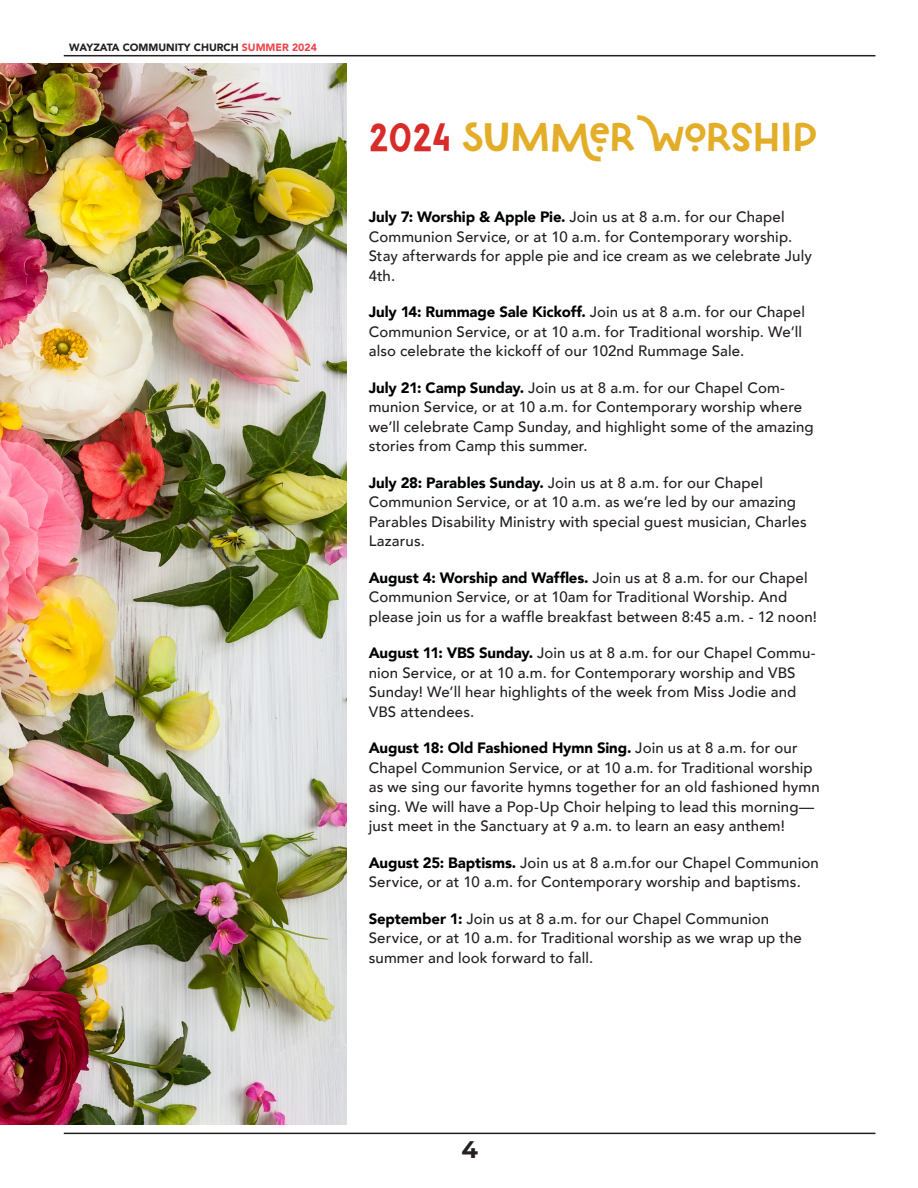
<style>
.page{position:relative;width:918px;height:1188px;background:#fff}
.page>*{position:absolute;margin:0;border:0;box-sizing:border-box;transform-origin:0 0}
.body_1{font:40.5px "Kocha Clean";letter-spacing:-.01em;color:#e3ad27}
.body_1-2{font:700 24px "Montserrat";color:#231f20}
.body_1-3{font:500 15px/19.5px "Avenir";letter-spacing:.01em;color:#231f20}
.t1{font:900 10.5px "Avenir";color:#231f20}
.s1{color:#ec464d}
.s2{color:#d82c2a}
.s3{font-weight:900;color:#000302}
</style>
<div class="page">
<hr style="left:64px;top:55px;width:811px;height:1px;background:#231f20">
<hr style="left:64px;top:1133px;width:811px;height:1px;background:#231f20">
<img style="left:0;top:64px;width:346px;height:1060px">
<p class="t1" style="left:69px;top:38px;width:249px">WAYZATA COMMUNITY CHURCH <span class="s1">SUMMER 2024</span></p>
<p class="body_1" style="left:369px;top:108px;width:450px"><span class="s2">2024</span> SUMMER WORSHIP</p>
<p class="body_1-3" style="left:369px;top:206px;width:445px"><span class="s3">July 7: Worship &amp; Apple Pie.</span> Join us at 8 a.m. for our Chapel Communion Service, or at 10 a.m. for Contemporary worship.<br>Stay afterwards for apple pie and ice cream as we celebrate July 4th.</p>
<p class="body_1-3" style="left:369px;top:301px;width:438px"><span class="s3">July 14: Rummage Sale Kickoff.</span> Join us at 8 a.m. for our Chapel<br>Communion Service, or at 10 a.m. for Traditional worship. We’ll also celebrate the kickoff of our 102nd Rummage Sale.</p>
<p class="body_1-3" style="left:369px;top:377px;width:447px"><span class="s3">July 21: Camp Sunday.</span> Join us at 8 a.m. for our Chapel Com&shy;munion Service, or at 10 a.m. for Contemporary worship where we’ll celebrate Camp Sunday, and highlight some of the amazing stories from Camp this summer.</p>
<p class="body_1-3" style="left:369px;top:472px;width:439px"><span class="s3">July 28: Parables Sunday.</span> Join us at 8 a.m. for our Chapel Communion Service, or at 10 a.m. as we’re led by our amazing Parables Disability Ministry with special guest musician, Charles Lazarus.</p>
<p class="body_1-3" style="left:369px;top:567px;width:450px"><span class="s3">August 4: Worship and Waffles.</span> Join us at 8 a.m. for our Chapel<br>Communion Service, or at 10am for Traditional Worship. And please join us for a waffle breakfast between 8:45 a.m. - 12 noon!</p>
<p class="body_1-3" style="left:369px;top:642px;width:448px"><span class="s3">August 11: VBS Sunday.</span> Join us at 8 a.m. for our Chapel Commu&shy;nion Service, or at 10 a.m. for Contemporary worship and VBS Sunday! We’ll hear highlights of the week from Miss Jodie and VBS attendees.</p>
<p class="body_1-3" style="left:369px;top:737px;width:453px"><span class="s3">August 18: Old Fashioned Hymn Sing.</span> Join us at 8 a.m. for our Chapel Communion Service, or at 10 a.m. for Traditional worship as we sing our favorite hymns together for an old fashioned hymn sing. We will have a Pop-Up Choir helping to lead this morning— just meet in the Sanctuary at 9 a.m. to learn an easy anthem!</p>
<p class="body_1-3" style="left:369px;top:852px;width:452px"><span class="s3">August 25: Baptisms.</span> Join us at 8 a.m.for our Chapel Communion<br>Service, or at 10 a.m. for Contemporary worship and baptisms.</p>
<p class="body_1-3" style="left:369px;top:908px;width:435px"><span class="s3">September 1:</span> Join us at 8 a.m. for our Chapel Communion<br>Service, or at 10 a.m. for Traditional worship as we wrap up the summer and look forward to fall.</p>
<p class="body_1-2" style="left:461px;top:1133px;width:18px">4</p>
</div>
